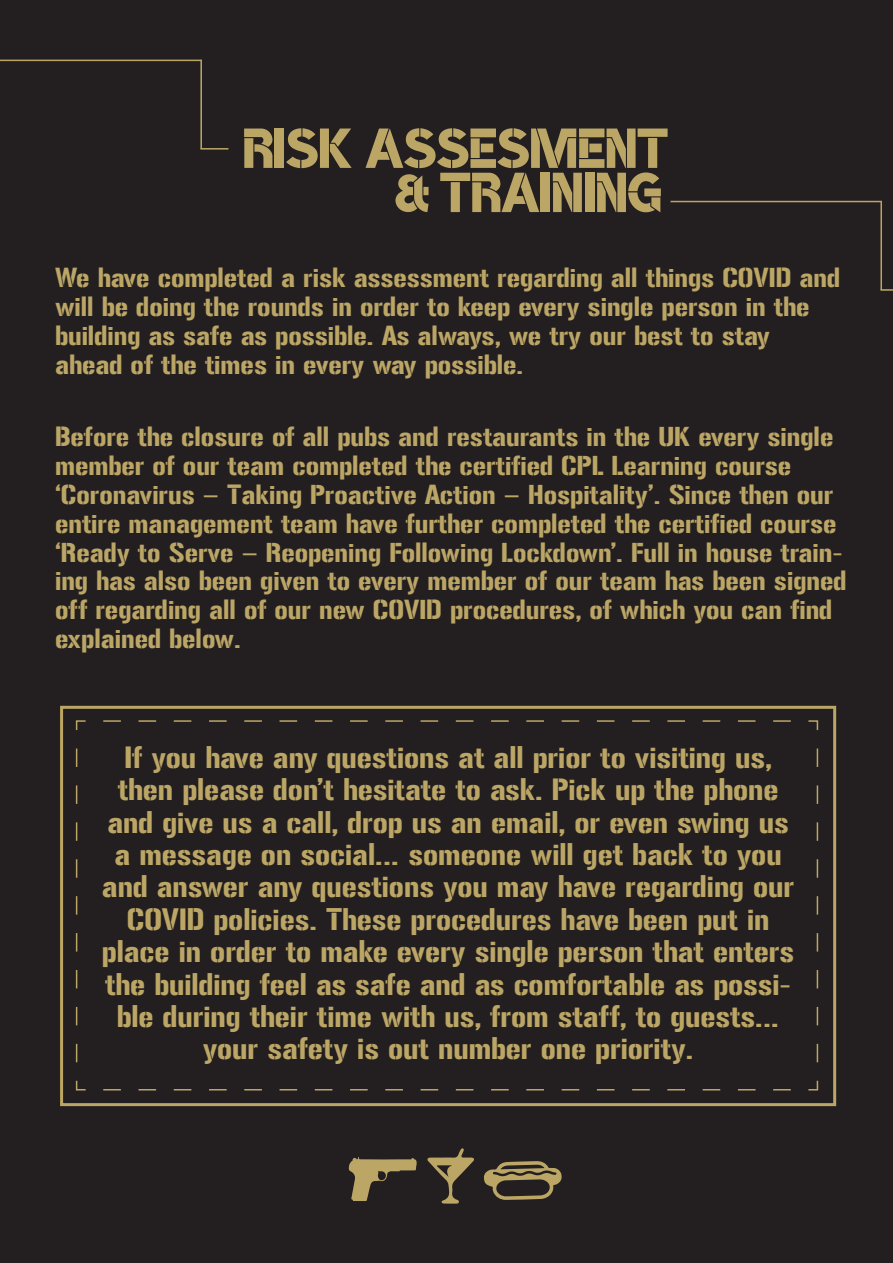
<style>
.page{position:relative;width:893px;height:1263px;background:#231f20}
.page>*{position:absolute;margin:0;border:0;box-sizing:border-box;transform-origin:0 0}
.t1{font:75px "Brosh K";color:#bca666}
.t2{font:27px/32.4px "Gunplay";color:#bca666;text-align:center}
.t3{font:24px/28.8px "Gunplay";color:#bca666}
</style>
<div class="page">
<hr style="left:200px;top:148px;width:28px;height:2px;background:#bca666">
<hr style="left:200px;top:60px;width:2px;height:89px;background:#bca666">
<hr style="left:0;top:60px;width:201px;height:1px;background:#bca666">
<svg style="left:880px;top:289px;width:13px;height:2px"></svg>
<hr style="left:880px;top:201px;width:2px;height:89px;background:#bca666">
<hr style="left:671px;top:201px;width:210px;height:1px;background:#bca666">
<div style="left:60px;top:706px;width:776px;height:400px;border:3px solid #bca666"></div>
<svg style="left:807px;top:1079px;width:12px;height:12px"></svg>
<svg style="left:94px;top:1089px;width:697px;height:1px"></svg>
<svg style="left:75px;top:1079px;width:12px;height:12px"></svg>
<svg style="left:76px;top:739px;width:1px;height:323px"></svg>
<svg style="left:75px;top:719px;width:12px;height:12px"></svg>
<svg style="left:103px;top:720px;width:697px;height:2px"></svg>
<svg style="left:807px;top:719px;width:12px;height:12px"></svg>
<svg style="left:817px;top:748px;width:1px;height:323px"></svg>
<svg style="left:349px;top:1157px;width:68px;height:44px;background:#685c3f"></svg>
<svg style="left:427px;top:1148px;width:47px;height:56px;background:#514835"></svg>
<svg style="left:484px;top:1161px;width:78px;height:39px;background:#62573d"></svg>
<h1 class="t1" style="left:243px;top:109px;width:427px">risk assesment</h1>
<h1 class="t1" style="left:395px;top:153px;width:268px">&amp; training</h1>
<p class="t3" style="left:55px;top:264px;width:787px">We have completed a risk assessment regarding all things COVID and will be doing the rounds in order to keep every single person in the building as safe as possible. As always, we try our best to stay ahead of the times in every way possible.</p>
<p class="t3" style="left:55px;top:423px;width:793px">Before the closure of all pubs and restaurants in the UK every single member of our team completed the certified CPL Learning course ‘Coronavirus – Taking Proactive Action – Hospitality’. Since then our entire management team have further completed the certified course ‘Ready to Serve – Reopening Following Lockdown’. Full in house train&shy;ing has also been given to every member of our team has been signed off regarding all of our new COVID procedures, of which you can find explained below.</p>
<p class="t2" style="left:102px;top:741px;width:694px">If you have any questions at all prior to visiting us, then please don’t hesitate to ask. Pick up the phone and give us a call, drop us an email, or even swing us a message on social… someone will get back to you and answer any questions you may have regarding our COVID policies. These procedures have been put in place in order to make every single person that enters the building feel as safe and as comfortable as possi&shy;ble during their time with us, from staff, to guests… your safety is out number one priority.</p>
</div>
